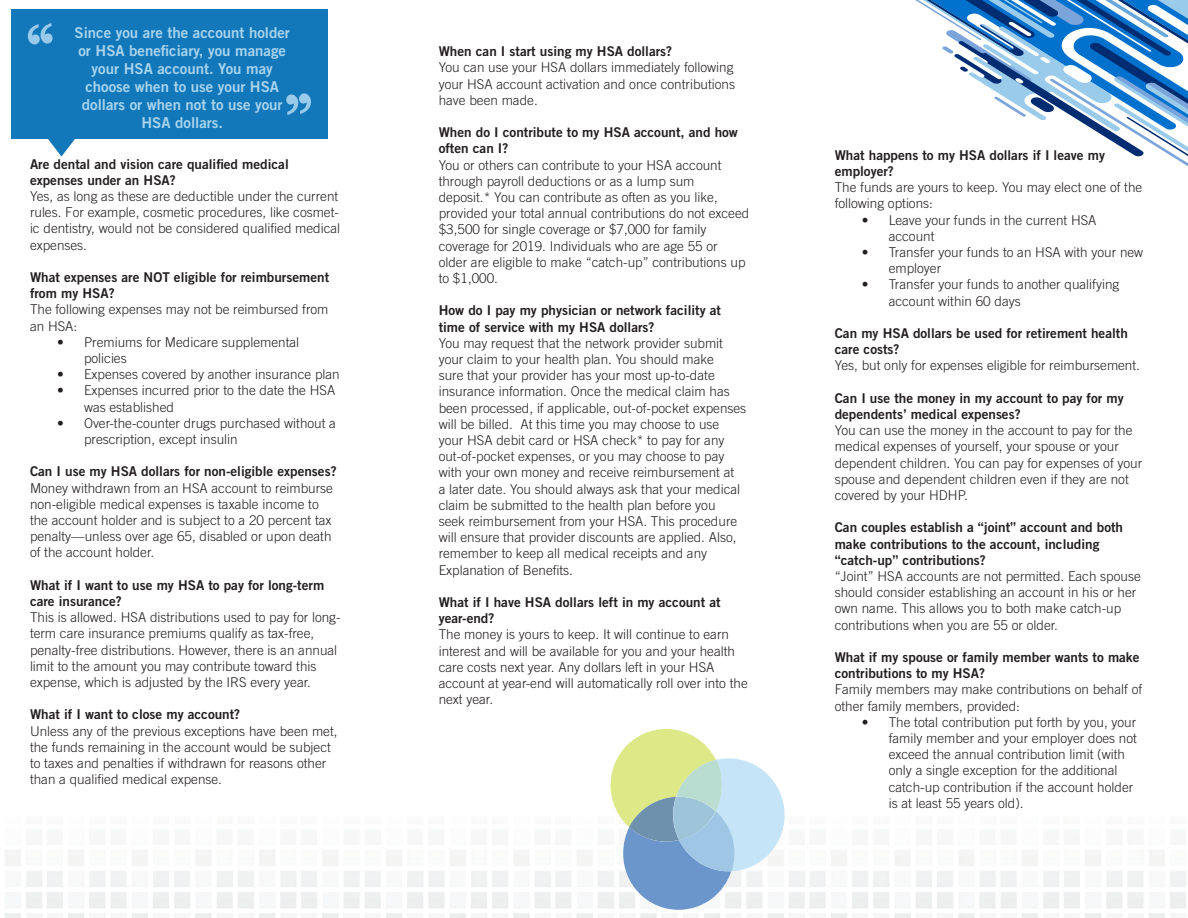
<style>
.page{position:relative;width:1188px;height:918px;background:#fff}
.page>*{position:absolute;margin:0;border:0;box-sizing:border-box;transform-origin:0 0}
.t1{font:15px/18px "Trade Gothic LT Std Bd 2";color:#a7d4ee;text-align:center}
.t2{font:300 13.5px/16.2px "Trade Gothic LT Std";color:#231f20}
.t3{font:13.5px/16.2px "Trade Gothic LT Std Bd 2";color:#231f20}
</style>
<div class="page">
<div style="left:12px;top:9px;width:316px;height:129px;background:#1378ba"></div>
<svg style="left:34px;top:138px;width:55px;height:19px"></svg>
<svg style="left:28px;top:23px;width:25px;height:22px"></svg>
<svg style="left:286px;top:93px;width:25px;height:22px"></svg>
<svg style="left:915px;top:0;width:273px;height:166px"></svg>
<svg style="left:611px;top:729px;width:174px;height:181px"></svg>
<p class="t1" style="left:75px;top:23px;width:217px">Since you are the account holder or HSA beneficiary, you manage your HSA account. You may choose when to use your HSA dollars or when not to use your<br>HSA dollars.</p>
<p class="t3" style="left:30px;top:155px;width:260px">Are dental and vision care qualified medical</p>
<p class="t3" style="left:30px;top:172px;width:147px">expenses under an HSA?</p>
<p class="t2" style="left:30px;top:188px;width:312px">Yes, as long as these are deductible under the current rules. For example, cosmetic procedures, like cosmet&shy;ic dentistry, would not be considered qualified medical expenses.</p>
<p class="t3" style="left:30px;top:269px;width:301px">What expenses are NOT eligible for reimbursement from my HSA?</p>
<p class="t2" style="left:30px;top:301px;width:300px">The following expenses may not be reimbursed from an HSA:</p>
<p class="t2" style="left:84px;top:334px;width:217px;text-indent:-27px">• Premiums for Medicare supplemental policies</p>
<p class="t2" style="left:57px;top:366px;width:284px">• Expenses covered by another insurance plan</p>
<p class="t2" style="left:84px;top:382px;width:253px;text-indent:-27px">• Expenses incurred prior to the date the HSA was established</p>
<p class="t2" style="left:84px;top:415px;width:254px;text-indent:-27px">• Over-the-counter drugs purchased without a prescription, except insulin</p>
<p class="t3" style="left:30px;top:463px;width:308px">Can I use my HSA dollars for non-eligible expenses?</p>
<p class="t2" style="left:30px;top:479px;width:305px">Money withdrawn from an HSA account to reimburse non-eligible medical expenses is taxable income to the account holder and is subject to a 20 percent tax penalty—unless over age 65, disabled or upon death of the account holder.</p>
<p class="t3" style="left:30px;top:577px;width:296px">What if I want to use my HSA to pay for long-term care insurance?</p>
<p class="t2" style="left:30px;top:609px;width:312px">This is allowed. HSA distributions used to pay for long&shy;term care insurance premiums qualify as tax-free, penalty-free distributions. However, there is an annual limit to the amount you may contribute toward this expense, which is adjusted by the IRS every year.</p>
<p class="t3" style="left:30px;top:706px;width:212px">What if I want to close my account?</p>
<p class="t2" style="left:30px;top:722px;width:309px">Unless any of the previous exceptions have been met, the funds remaining in the account would be subject to taxes and penalties if withdrawn for reasons other than a qualified medical expense.</p>
<p class="t3" style="left:439px;top:43px;width:235px">When can I start using my HSA dollars?</p>
<p class="t2" style="left:439px;top:59px;width:298px;text-align:justify">You can use your HSA dollars immediately following your HSA account activation and once contributions have been made.</p>
<p class="t3" style="left:439px;top:124px;width:301px">When do I contribute to my HSA account, and how often can I?</p>
<p class="t2" style="left:439px;top:157px;width:312px">You or others can contribute to your HSA account through payroll deductions or as a lump sum deposit.* You can contribute as often as you like, provided your total annual contributions do not exceed $3,500 for single coverage or $7,000 for family coverage for 2019. Individuals who are age 55 or older are eligible to make “catch-up” contributions up to $1,000.</p>
<p class="t3" style="left:439px;top:302px;width:284px">How do I pay my physician or network facility at time of service with my HSA dollars?</p>
<p class="t2" style="left:439px;top:335px;width:309px">You may request that the network provider submit your claim to your health plan. You should make<br>sure that your provider has your most up-to-date insurance information. Once the medical claim has been processed, if applicable, out-of-pocket expenses will be billed. At this time you may choose to use your HSA debit card or HSA check* to pay for any out-of-pocket expenses, or you may choose to pay with your own money and receive reimbursement at<br>a later date. You should always ask that your medical claim be submitted to the health plan before you<br>seek reimbursement from your HSA. This procedure will ensure that provider discounts are applied. Also, remember to keep all medical receipts and any Explanation of Benefits.</p>
<p class="t3" style="left:439px;top:594px;width:283px">What if I have HSA dollars left in my account at year-end?</p>
<p class="t2" style="left:439px;top:626px;width:311px">The money is yours to keep. It will continue to earn interest and will be available for you and your health care costs next year. Any dollars left in your HSA account at year-end will automatically roll over into the next year.</p>
<p class="t3" style="left:835px;top:147px;width:272px">What happens to my HSA dollars if I leave my employer?</p>
<p class="t2" style="left:835px;top:179px;width:309px">The funds are yours to keep. You may elect one of the following options:</p>
<p class="t2" style="left:889px;top:212px;width:209px;text-indent:-27px">• Leave your funds in the current HSA account</p>
<p class="t2" style="left:889px;top:244px;width:256px;text-indent:-27px">• Transfer your funds to an HSA with your new employer</p>
<p class="t2" style="left:889px;top:276px;width:232px;text-indent:-27px">• Transfer your funds to another qualifying account within 60 days</p>
<p class="t3" style="left:835px;top:325px;width:295px">Can my HSA dollars be used for retirement health care costs?</p>
<p class="t2" style="left:835px;top:357px;width:307px">Yes, but only for expenses eligible for reimbursement.</p>
<p class="t3" style="left:835px;top:390px;width:291px">Can I use the money in my account to pay for my dependents’ medical expenses?</p>
<p class="t2" style="left:835px;top:422px;width:309px">You can use the money in the account to pay for the medical expenses of yourself, your spouse or your dependent children. You can pay for expenses of your spouse and dependent children even if they are not covered by your HDHP.</p>
<p class="t3" style="left:835px;top:519px;width:290px">Can couples establish a “joint” account and both make contributions to the account, including “catch-up” contributions?</p>
<p class="t2" style="left:835px;top:568px;width:308px">“Joint” HSA accounts are not permitted. Each spouse should consider establishing an account in his or her own name. This allows you to both make catch-up contributions when you are 55 or older.</p>
<p class="t3" style="left:835px;top:649px;width:306px">What if my spouse or family member wants to make contributions to my HSA?</p>
<p class="t2" style="left:835px;top:681px;width:309px">Family members may make contributions on behalf of other family members, provided:</p>
<p class="t2" style="left:889px;top:714px;width:250px;text-indent:-27px">• The total contribution put forth by you, your family member and your employer does not exceed the annual contribution limit (with only a single exception for the additional catch-up contribution if the account holder is at least 55 years old).</p>
</div>
